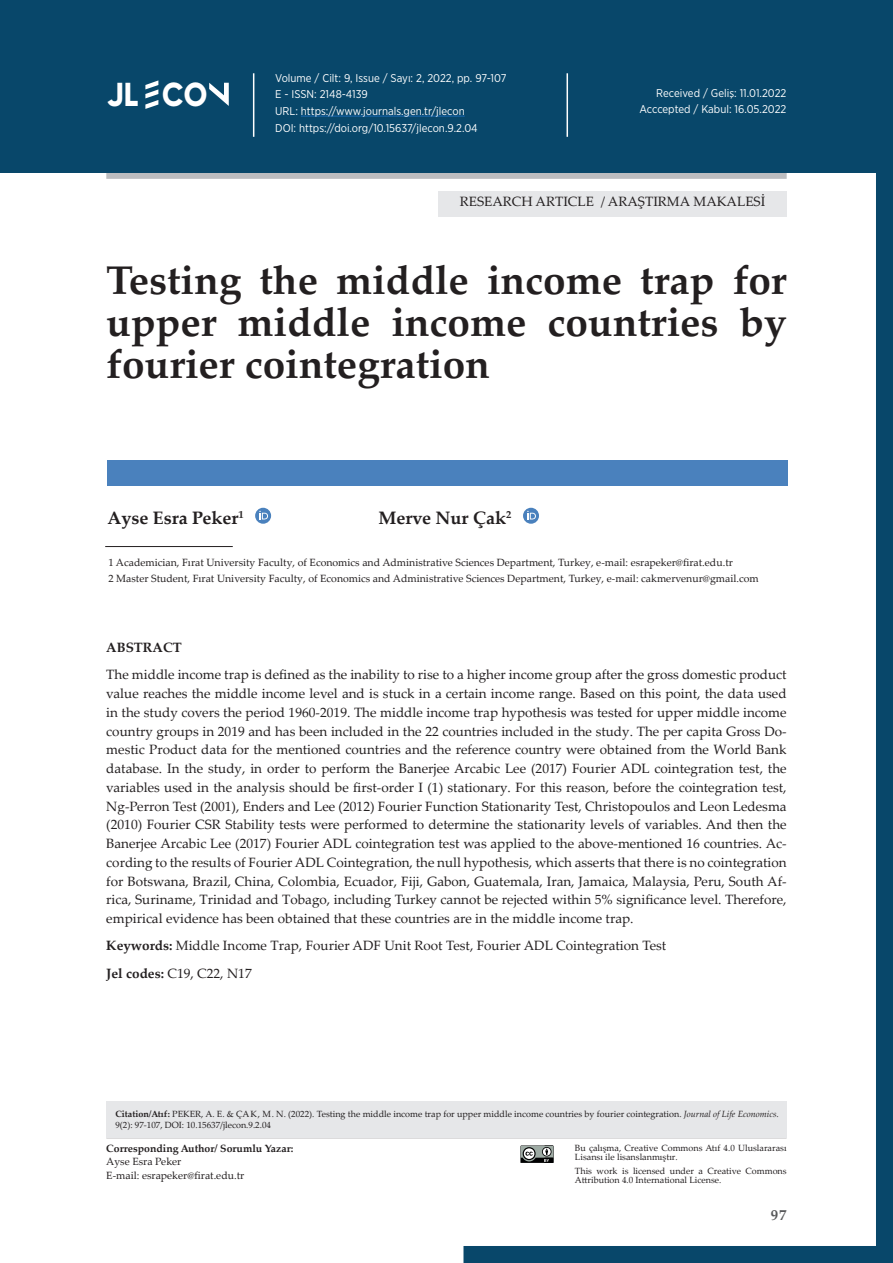
<style>
.page{position:relative;width:893px;height:1263px;background:#fff}
.page>*{position:absolute;margin:0;border:0;box-sizing:border-box;transform-origin:0 0}
.t1{font:700 40.5px/42px "Palatino";color:#231f20;text-align:justify}
.t2{font:800 33.15px "Gilroy";color:#fff;scale:.9 1}
.t3{font:700 18px "Palatino Linotype";color:#231f20}
.t4{font:700 15px "Palatino";color:#57585a}
.t5{font:13.5px/18.8px "Palatino Linotype";color:#231f20;text-align:justify}
.t6{font:700 13.5px "Palatino Linotype";color:#231f20}
.t7{font:11.25px/16.5px "Gotham Narrow";color:#fff}
.t8{font:10.5px/16.2px "Palatino Linotype";color:#231f20}
.t9{font:700 10.5px "Palatino Linotype";color:#231f20}
.t10{font:9px/9px "Palatino Linotype";color:#231f20}
.s1{font-weight:700}
.s2{font-style:italic}
</style>
<div class="page">
<svg style="left:463px;top:173px;width:430px;height:1090px"></svg>
<div style="left:107px;top:460px;width:681px;height:25px;background:#4a81bd"></div>
<hr style="left:105px;top:546px;width:128px;height:1px;background:#231f20">
<svg style="left:255px;top:508px;width:16px;height:16px"></svg>
<svg style="left:259px;top:511px;width:9px;height:8px"></svg>
<div style="left:106px;top:168px;width:681px;height:11px;background:#bcbdc0"></div>
<div style="left:438px;top:191px;width:349px;height:25px;background:#e6e7e9"></div>
<hr style="left:106px;top:1137px;width:681px;height:1px;background:#231f20">
<div style="left:106px;top:1101px;width:681px;height:36px;background:#e6e7e9"></div>
<svg style="left:523px;top:508px;width:16px;height:16px"></svg>
<svg style="left:527px;top:511px;width:9px;height:8px"></svg>
<div style="left:0;top:0;width:893px;height:173px;background:#08476a"></div>
<hr style="left:301px;top:116px;width:164px;height:1px;background:#1b69b4">
<hr style="left:253px;top:73px;width:1px;height:64px;background:#fff">
<hr style="left:566px;top:73px;width:2px;height:64px;background:#fff">
<svg style="left:209px;top:83px;width:20px;height:23px"></svg>
<svg style="left:145px;top:80px;width:13px;height:29px"></svg>
<svg style="left:520px;top:1145px;width:34px;height:18px"></svg>
<p class="t7" style="left:275px;top:70px;width:233px">Volume / Cilt: 9, Issue / Sayı: 2, 2022, pp. 97-107<br>E - ISSN: 2148-4139<br>URL: https://www.journals.gen.tr/jlecon<br>DOI: https://doi.org/10.15637/jlecon.9.2.04</p>
<h2 class="t2" style="left:107px;top:73px;width:113px">JL CO</h2>
<p class="t7" style="left:639px;top:84px;width:148px;text-align:right">Received / Geliş: 11.01.2022<br>Acccepted / Kabul: 16.05.2022</p>
<p class="t5" style="left:460px;top:191px;width:307px">RESEARCH ARTICLE / ARAŞTIRMA MAKALESİ</p>
<h1 class="t1" style="left:106px;top:258px;width:682px">Testing the middle income trap for upper middle income countries by fourier cointegration</h1>
<h3 class="t3" style="left:107px;top:505px;width:138px">Ayse Esra Peker<sup>1</sup></h3>
<p class="t8" style="left:108px;top:553px;width:652px">1 Academician, Fırat University Faculty, of Economics and Administrative Sciences Department, Turkey, e-mail: esrapeker@firat.edu.tr<br>2 Master Student, Fırat University Faculty, of Economics and Administrative Sciences Department, Turkey, e-mail: cakmervenur@gmail.com</p>
<h3 class="t3" style="left:378px;top:505px;width:134px">Merve Nur Çak<sup>2</sup></h3>
<p class="t6" style="left:106px;top:638px;width:77px">ABSTRACT</p>
<p class="t5" style="left:106px;top:665px;width:682px">The middle income trap is defined as the inability to rise to a higher income group after the gross domestic product value reaches the middle income level and is stuck in a certain income range. Based on this point, the data used in the study covers the period 1960-2019. The middle income trap hypothesis was tested for upper middle income country groups in 2019 and has been included in the 22 countries included in the study. The per capita Gross Do&shy;mestic Product data for the mentioned countries and the reference country were obtained from the World Bank database. In the study, in order to perform the Banerjee Arcabic Lee (2017) Fourier ADL cointegration test, the variables used in the analysis should be first-order I (1) stationary. For this reason, before the cointegration test, Ng-Perron Test (2001), Enders and Lee (2012) Fourier Function Stationarity Test, Christopoulos and Leon Ledesma (2010) Fourier CSR Stability tests were performed to determine the stationarity levels of variables. And then the Banerjee Arcabic Lee (2017) Fourier ADL cointegration test was applied to the above-mentioned 16 countries. Ac&shy;cording to the results of Fourier ADL Cointegration, the null hypothesis, which asserts that there is no cointegration for Botswana, Brazil, China, Colombia, Ecuador, Fiji, Gabon, Guatemala, Iran, Jamaica, Malaysia, Peru, South Af&shy;rica, Suriname, Trinidad and Tobago, including Turkey cannot be rejected within 5% significance level. Therefore, empirical evidence has been obtained that these countries are in the middle income trap.</p>
<p class="t5" style="left:106px;top:931px;width:561px;line-height:27.3px"><span class="s1">Keywords:</span> Middle Income Trap, Fourier ADF Unit Root Test, Fourier ADL Cointegration Test<br><span class="s1">Jel codes:</span> C19, C22, N17</p>
<p class="t10" style="left:115px;top:1108px;width:665px;line-height:10.5px"><span class="s1">Citation/Atıf:</span> PEKER, A. E. &amp; ÇAK, M. N. (2022). Testing the middle income trap for upper middle income countries by fourier cointegration. <span class="s2">Journal of Life Economics</span>.<br>9(2): 97-107, DOI: 10.15637/jlecon.9.2.04</p>
<p class="t9" style="left:106px;top:1141px;width:189px">Corresponding Author/ Sorumlu Yazar:</p>
<p class="t8" style="left:106px;top:1154px;width:139px;line-height:13.5px">Ayse Esra Peker<br>E-mail: esrapeker@firat.edu.tr</p>
<p class="t10" style="left:575px;top:1143px;width:213px">Bu çalışma, Creative Commons Atıf 4.0 Uluslararası<br>Lisansı ile lisanslanmıştır.</p>
<p class="t10" style="left:575px;top:1166px;width:213px">This work is licensed under a Creative Commons<br>Attribution 4.0 International License.</p>
<p class="t4" style="left:771px;top:1202px;width:17px">97</p>
</div>
